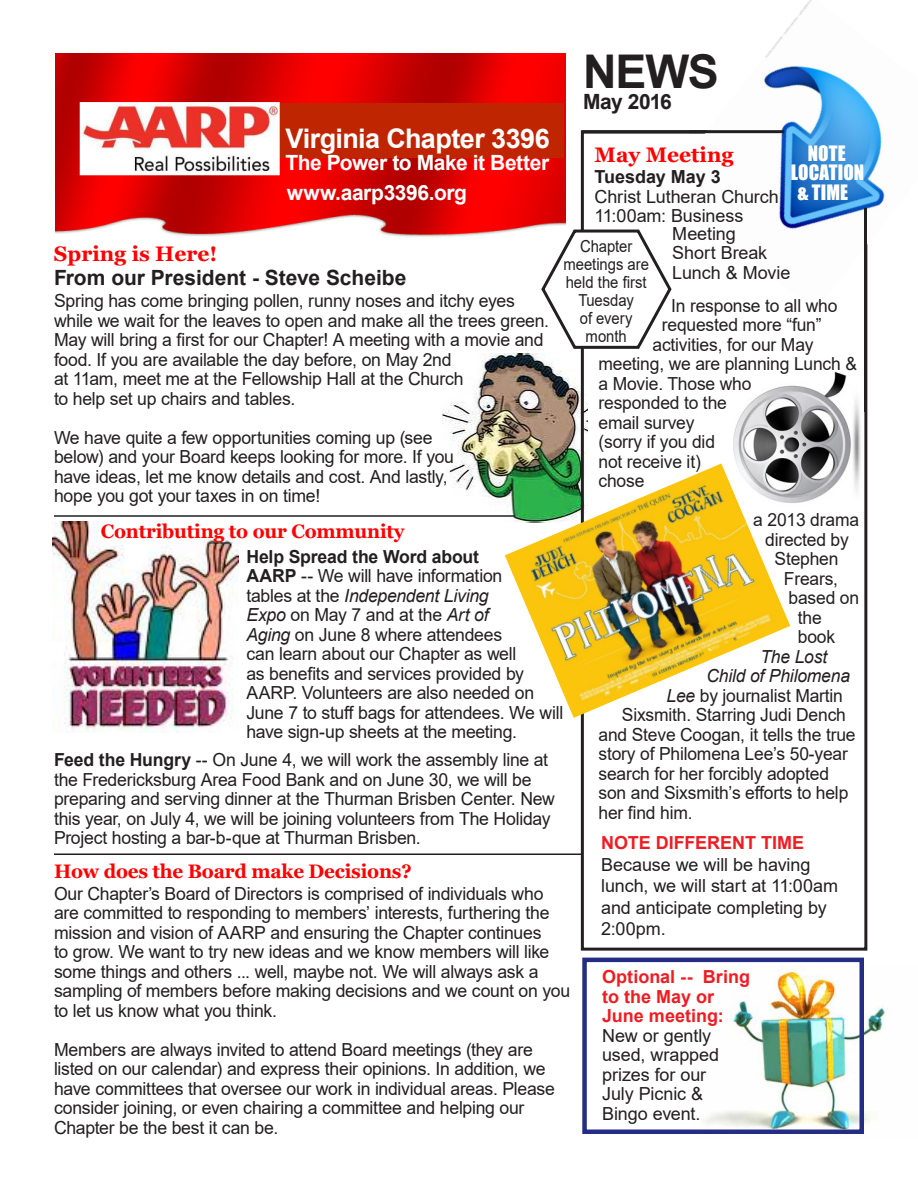
<style>
.page{position:relative;width:918px;height:1188px;background:#fff}
.page>*{position:absolute;margin:0;border:0;box-sizing:border-box;transform-origin:0 0}
.t1{font:700 46.5px "Arial";color:#231f20}
.t2{font:700 27px "Arial";letter-spacing:-.02em;color:#fff}
.t3{font:700 21px "Arial";letter-spacing:-.02em;color:#fff}
.t4{font:700 21px "Arial";color:#231f20}
.t5{font:700 21px "Georgia";color:#f00}
.t6{font:700 19.5px "Georgia";letter-spacing:-.01em;color:#f00}
.t7{font:19.5px "Impact";color:#fff}
.t8{font:18px/19.5px "Arial";letter-spacing:-.015em;color:#231f20}
.t9{font:700 18px "Arial";color:#ee1d23}
.t10{font:italic 18px "Arial";letter-spacing:-.01em;color:#231f20}
.t11{font:700 18px "Arial";letter-spacing:-.01em;color:#231f20}
.t12{font:16.5px/18px "Arial";color:#231f20;text-align:center;scale:.9 1}
.s1{font-style:italic}
.s2{font-weight:700}
.s3{font-style:normal}
</style>
<div class="page">
<img style="left:442px;top:354px;width:145px;height:150px">
<img style="left:52px;top:522px;width:187px;height:210px">
<img style="left:705px;top:966px;width:180px;height:163px">
<img style="left:733px;top:371px;width:128px;height:132px">
<img style="left:55px;top:54px;width:510px;height:183px">
<div style="left:280px;top:103px;width:284px;height:55px;background:#bf2500"></div>
<hr style="left:54px;top:853px;width:528px;height:2px;background:#231f20">
<div style="left:581px;top:131px;width:286px;height:820px;border:3px solid #231f20"></div>
<svg style="left:540px;top:227px;width:121px;height:123px"></svg>
<img style="left:661px;top:0;width:224px;height:311px">
<hr style="left:54px;top:515px;width:461px;height:2px;background:#231f20">
<hr style="left:581px;top:130px;width:203px;height:3px;background:#231f20">
<hr style="left:864px;top:208px;width:3px;height:204px;background:#231f20">
<div style="left:582px;top:958px;width:282px;height:176px;border:4px solid #232d85"></div>
<img style="left:505px;top:463px;width:285px;height:255px">
<p class="t2" style="left:285px;top:119px;width:266px">Virginia Chapter 3396</p>
<p class="t3" style="left:285px;top:148px;width:265px">The Power to Make it Better</p>
<p class="t3" style="left:287px;top:178px;width:182px">www.aarp3396.org</p>
<p class="t1" style="left:583px;top:39px;width:137px">NEWS</p>
<p class="t4" style="left:583px;top:87px;width:90px">May 2016</p>
<p class="t5" style="left:595px;top:141px;width:141px">May Meeting</p>
<p class="t11" style="left:595px;top:164px;width:128px">Tuesday May 3</p>
<p class="t8" style="left:595px;top:186px;width:186px">Christ Lutheran Church<br>11:00am: Business</p>
<p class="t7" style="left:808px;top:138px;width:39px">NOTE</p>
<p class="t7" style="left:791px;top:158px;width:75px">LOCATION</p>
<p class="t7" style="left:797px;top:177px;width:52px">&amp; TIME</p>
<p class="t8" style="left:672px;top:224px;width:97px">Meeting<br>Short Break</p>
<p class="t8" style="left:672px;top:263px;width:120px">Lunch &amp; Movie</p>
<p class="t8" style="left:671px;top:295px;width:168px">In response to all who</p>
<p class="t8" style="left:662px;top:315px;width:161px">requested more “fun”</p>
<p class="t8" style="left:598px;top:334px;width:260px;text-indent:54px">activities, for our May meeting, we are planning Lunch &amp; a Movie. Those who</p>
<p class="t8" style="left:598px;top:393px;width:130px">responded to the</p>
<p class="t8" style="left:598px;top:412px;width:98px">email survey</p>
<p class="t8" style="left:598px;top:432px;width:118px">(sorry if you did</p>
<p class="t8" style="left:598px;top:451px;width:104px">not receive it)</p>
<p class="t8" style="left:598px;top:471px;width:47px">chose</p>
<p class="t8" style="left:753px;top:510px;width:107px">a 2013 drama</p>
<p class="t8" style="left:765px;top:529px;width:85px">directed by</p>
<p class="t8" style="left:775px;top:549px;width:65px">Stephen</p>
<p class="t8" style="left:784px;top:568px;width:56px">Frears,</p>
<p class="t8" style="left:789px;top:588px;width:72px">based on</p>
<p class="t8" style="left:798px;top:607px;width:25px">the</p>
<p class="t8" style="left:798px;top:627px;width:39px">book</p>
<p class="t10" style="left:760px;top:645px;width:68px">The Lost</p>
<p class="t10" style="left:707px;top:664px;width:145px">Child of Philomena</p>
<p class="t8" style="left:667px;top:685px;width:178px"><span class="s1">Lee</span> by journalist Martin</p>
<p class="t8" style="left:598px;top:705px;width:259px;text-indent:23px">Sixsmith. Starring Judi Dench and Steve Coogan, it tells the true story of Philomena Lee’s 50-year search for her forcibly adopted son and Sixsmith’s efforts to help her find him.</p>
<p class="t9" style="left:601px;top:830px;width:205px">NOTE DIFFERENT TIME</p>
<p class="t8" style="left:601px;top:853px;width:238px;line-height:21.6px">Because we will be having lunch, we will start at 11:00am and anticipate completing by<br>2:00pm.</p>
<p class="t12" style="left:580px;top:237px;width:60px">Chapter</p>
<p class="t12" style="left:563px;top:255px;width:97px">meetings are</p>
<p class="t12" style="left:566px;top:273px;width:91px">held the first<br>Tuesday</p>
<p class="t12" style="left:580px;top:309px;width:60px">of every</p>
<p class="t12" style="left:586px;top:327px;width:47px">month</p>
<p class="t5" style="left:54px;top:240px;width:165px">Spring is Here!</p>
<p class="t4" style="left:54px;top:263px;width:354px">From our President - Steve Scheibe</p>
<p class="t8" style="left:54px;top:291px;width:462px">Spring has come bringing pollen, runny noses and itchy eyes</p>
<p class="t8" style="left:54px;top:310px;width:497px">while we wait for the leaves to open and make all the trees green.<br>May will bring a first for our Chapter! A meeting with a movie and food. If you are available the day before, on May 2nd</p>
<p class="t8" style="left:54px;top:369px;width:411px">at 11am, meet me at the Fellowship Hall at the Church</p>
<p class="t8" style="left:54px;top:388px;width:243px">to help set up chairs and tables.</p>
<p class="t8" style="left:54px;top:427px;width:380px">We have quite a few opportunities coming up (see</p>
<p class="t8" style="left:54px;top:447px;width:402px">below) and your Board keeps looking for more. If you</p>
<p class="t8" style="left:54px;top:466px;width:395px">have ideas, let me know details and cost. And lastly,</p>
<p class="t8" style="left:54px;top:486px;width:268px">hope you got your taxes in on time!</p>
<p class="t6" style="left:101px;top:519px;width:305px">Contributing to our Community</p>
<p class="t11" style="left:246px;top:544px;width:234px">Help Spread the Word about</p>
<p class="t8" style="left:246px;top:566px;width:258px"><span class="s2">AARP</span> -- We will have information</p>
<p class="t10" style="left:246px;top:584px;width:244px"><span class="s3">tables at the</span> Independent Living</p>
<p class="t8" style="left:246px;top:605px;width:244px"><span class="s1">Expo</span> on May 7 and at the <span class="s1">Art of</span></p>
<p class="t8" style="left:246px;top:625px;width:257px"><span class="s1">Aging</span> on June 8 where attendees</p>
<p class="t8" style="left:246px;top:644px;width:272px">can learn about our Chapter as well</p>
<p class="t8" style="left:246px;top:664px;width:318px">as benefits and services provided by AARP. Volunteers are also needed on June 7 to stuff bags for attendees. We will have sign-up sheets at the meeting.</p>
<p class="t8" style="left:54px;top:750px;width:503px"><span class="s2">Feed the Hungry</span> -- On June 4, we will work the assembly line at the Fredericksburg Area Food Bank and on June 30, we will be preparing and serving dinner at the Thurman Brisben Center. New this year, on July 4, we will be joining volunteers from The Holiday Project hosting a bar-b-que at Thurman Brisben.</p>
<p class="t6" style="left:54px;top:859px;width:359px">How does the Board make Decisions?</p>
<p class="t8" style="left:54px;top:883px;width:518px">Our Chapter’s Board of Directors is comprised of individuals who are committed to responding to members’ interests, furthering the mission and vision of AARP and ensuring the Chapter continues<br>to grow. We want to try new ideas and we know members will like some things and others ... well, maybe not. We will always ask a sampling of members before making decisions and we count on you to let us know what you think.</p>
<p class="t8" style="left:54px;top:1039px;width:502px">Members are always invited to attend Board meetings (they are listed on our calendar) and express their opinions. In addition, we have committees that oversee our work in individual areas. Please consider joining, or even chairing a committee and helping our Chapter be the best it can be.</p>
<p class="t9" style="left:602px;top:964px;width:149px">Optional -- Bring</p>
<p class="t9" style="left:602px;top:984px;width:113px">to the May or</p>
<p class="t9" style="left:602px;top:1003px;width:123px">June meeting:</p>
<p class="t8" style="left:602px;top:1026px;width:111px">New or gently</p>
<p class="t8" style="left:602px;top:1045px;width:119px">used, wrapped</p>
<p class="t8" style="left:602px;top:1065px;width:106px">prizes for our</p>
<p class="t8" style="left:602px;top:1084px;width:103px">July Picnic &amp;</p>
<p class="t8" style="left:602px;top:1104px;width:100px">Bingo event.</p>
</div>
